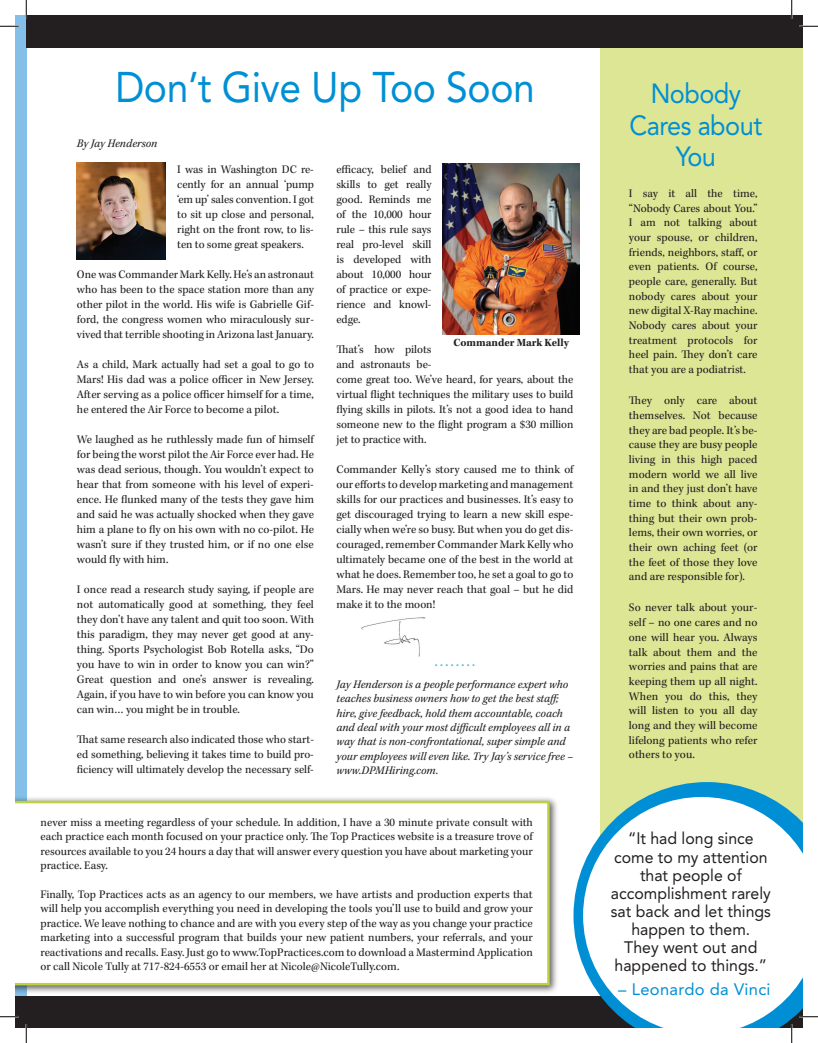
<style>
.page{position:relative;width:818px;height:1043px;background:#fff}
.page>*{position:absolute;margin:0;border:0;box-sizing:border-box;transform-origin:0 0}
.t1{font:42.5px "Avenir LT Std";letter-spacing:-.01em;color:#008fd5;scale:.92 1}
.t2{font:27.5px/31.2px "Avenir LT Std";letter-spacing:-.02em;color:#008fd5;text-align:center;scale:.92 1}
.t3{font:16.5px/18.1px "Avenir LT Std";color:#231f20;text-align:center;scale:.96 1}
.t4{font:16.5px "Avenir LT Std";letter-spacing:.02em;color:#008fd5}
.t5{font:11.88px/15px "Kepler Std";color:#231f20;text-align:justify}
.t6{font:italic 11.88px/14.4px "Kepler Std";color:#231f20}
.t7{font:700 11.88px "Kepler Std";color:#66b5e4}
.t8{font:700 11.25px "Kepler Std";color:#231f20}
</style>
<div class="page">
<div style="left:600px;top:26px;width:202px;height:990px;background:#dce695"></div>
<img style="left:361px;top:617px;width:65px;height:40px">
<img style="left:77px;top:162px;width:89px;height:97px">
<div style="left:15px;top:15px;width:11px;height:990px;background:#83bfe8"></div>
<div style="left:15px;top:996px;width:787px;height:32px;background:#231f20"></div>
<div style="left:26px;top:15px;width:776px;height:33px;background:#231f20"></div>
<svg style="left:573px;top:782px;width:195px;height:183px"></svg>
<svg style="left:583px;top:797px;width:219px;height:231px;background:#e0edf2"></svg>
<div style="left:15px;top:795px;width:543px;height:198px;background:#231f20;opacity:.75"></div>
<svg style="left:15px;top:800px;width:534px;height:185px"></svg>
<img style="left:442px;top:163px;width:137px;height:171px">
<svg style="left:0;top:25px;width:19px;height:2px"></svg>
<svg style="left:799px;top:25px;width:19px;height:2px"></svg>
<svg style="left:0;top:1016px;width:19px;height:1px"></svg>
<svg style="left:799px;top:1015px;width:19px;height:2px"></svg>
<svg style="left:25px;top:0;width:2px;height:19px"></svg>
<svg style="left:25px;top:1024px;width:2px;height:18px"></svg>
<svg style="left:790px;top:0;width:2px;height:19px"></svg>
<svg style="left:790px;top:1024px;width:2px;height:18px"></svg>
<h1 class="t1" style="left:115px;top:62px;width:457px">Don’t Give Up Too Soon</h1>
<p class="t6" style="left:77px;top:136px;width:82px">By Jay Henderson</p>
<p class="t5" style="left:177px;top:162px;width:138px">I was in Washington DC re&shy;cently for an annual ‘pump ‘em up’ sales convention. I got to sit up close and personal, right on the front row, to lis&shy;ten to some great speakers.</p>
<p class="t5" style="left:77px;top:267px;width:238px">One was Commander Mark Kelly. He’s an astronaut who has been to the space station more than any other pilot in the world. His wife is Gabrielle Gif&shy;ford, the congress women who miraculously sur&shy;vived that terrible shooting in Arizona last January.</p>
<p class="t5" style="left:77px;top:357px;width:238px">As a child, Mark actually had set a goal to go to Mars! His dad was a police officer in New Jersey.<br>After serving as a police officer himself for a time, he entered the Air Force to become a pilot.</p>
<p class="t5" style="left:77px;top:432px;width:238px">We laughed as he ruthlessly made fun of himself for being the worst pilot the Air Force ever had. He was dead serious, though. You wouldn’t expect to hear that from someone with his level of experi&shy;ence. He flunked many of the tests they gave him and said he was actually shocked when they gave him a plane to fly on his own with no co-pilot. He wasn’t sure if they trusted him, or if no one else would fly with him.</p>
<p class="t5" style="left:77px;top:582px;width:238px">I once read a research study saying, if people are not automatically good at something, they feel they don’t have any talent and quit too soon. With this paradigm, they may never get good at any&shy;thing. Sports Psychologist Bob Rotella asks, “Do you have to win in order to know you can win?” Great question and one’s answer is revealing.<br>Again, if you have to win before you can know you can win… you might be in trouble.</p>
<p class="t5" style="left:77px;top:732px;width:238px">That same research also indicated those who start&shy;ed something, believing it takes time to build pro&shy;ficiency will ultimately develop the necessary self-</p>
<p class="t5" style="left:336px;top:162px;width:96px">efficacy, belief and skills to get really good. Reminds me of the 10,000 hour rule – this rule says real pro-level skill is developed with about 10,000 hour of practice or expe&shy;rience and knowl&shy;edge.</p>
<p class="t5" style="left:336px;top:342px;width:238px;text-align:left">That’s how pilots<br>and astronauts be-<br>come great too. We’ve heard, for years, about the virtual flight techniques the military uses to build flying skills in pilots. It’s not a good idea to hand someone new to the flight program a $30 million jet to practice with.</p>
<p class="t5" style="left:336px;top:462px;width:238px">Commander Kelly’s story caused me to think of our efforts to develop marketing and management skills for our practices and businesses. It’s easy to get discouraged trying to learn a new skill espe&shy;cially when we’re so busy. But when you do get dis&shy;couraged, remember Commander Mark Kelly who ultimately became one of the best in the world at what he does. Remember too, he set a goal to go to Mars. He may never reach that goal – but he did make it to the moon!</p>
<p class="t8" style="left:453px;top:336px;width:117px">Commander Mark Kelly</p>
<p class="t7" style="left:435px;top:655px;width:42px">. . . . . . . .</p>
<p class="t6" style="left:336px;top:677px;width:238px">Jay Henderson is a people performance expert who teaches business owners how to get the best staff; hire, give feedback, hold them accountable, coach and deal with your most difficult employees all in a way that is non-confrontational, super simple and your employees will even like. Try Jay’s service free – www.DPMHiring.com.</p>
<p class="t5" style="left:41px;top:815px;width:494px;line-height:14.4px">never miss a meeting regardless of your schedule. In addition, I have a 30 minute private consult with each practice each month focused on your practice only. The Top Practices website is a treasure trove of resources available to you 24 hours a day that will answer every question you have about marketing your practice. Easy.</p>
<p class="t5" style="left:41px;top:887px;width:494px;line-height:14.4px">Finally, Top Practices acts as an agency to our members, we have artists and production experts that will help you accomplish everything you need in developing the tools you’ll use to build and grow your practice. We leave nothing to chance and are with you every step of the way as you change your practice marketing into a successful program that builds your new patient numbers, your referrals, and your reactivations and recalls. Easy. Just go to www.TopPractices.com to download a Mastermind Application or call Nicole Tully at 717-824-6553 or email her at Nicole@NicoleTully.com.</p>
<h2 class="t2" style="left:629px;top:78px;width:146px">Nobody<br>Cares about<br>You</h2>
<p class="t5" style="left:629px;top:186px;width:130px">I say it all the time, “Nobody Cares about You.” I am not talking about your spouse, or children, friends, neighbors, staff, or even patients. Of course, people care, generally. But nobody cares about your new digital X-Ray machine.<br>Nobody cares about your treatment protocols for heel pain. They don’t care that you are a podiatrist.</p>
<p class="t5" style="left:629px;top:393px;width:130px">They only care about themselves. Not because they are bad people. It’s be&shy;cause they are busy people living in this high paced modern world we all live in and they just don’t have time to think about any&shy;thing but their own prob&shy;lems, their own worries, or their own aching feet (or the feet of those they love and are responsible for).</p>
<p class="t5" style="left:629px;top:601px;width:130px">So never talk about your&shy;self – no one cares and no one will hear you. Always talk about them and the worries and pains that are keeping them up all night.<br>When you do this, they will listen to you all day long and they will become lifelong patients who refer others to you.</p>
<h3 class="t3" style="left:610px;top:829px;width:168px">“It had long since come to my attention that people of accomplishment rarely sat back and let things happen to them.<br>They went out and happened to things.”</h3>
<h3 class="t4" style="left:618px;top:979px;width:154px">– Leonardo da Vinci</h3>
</div>
